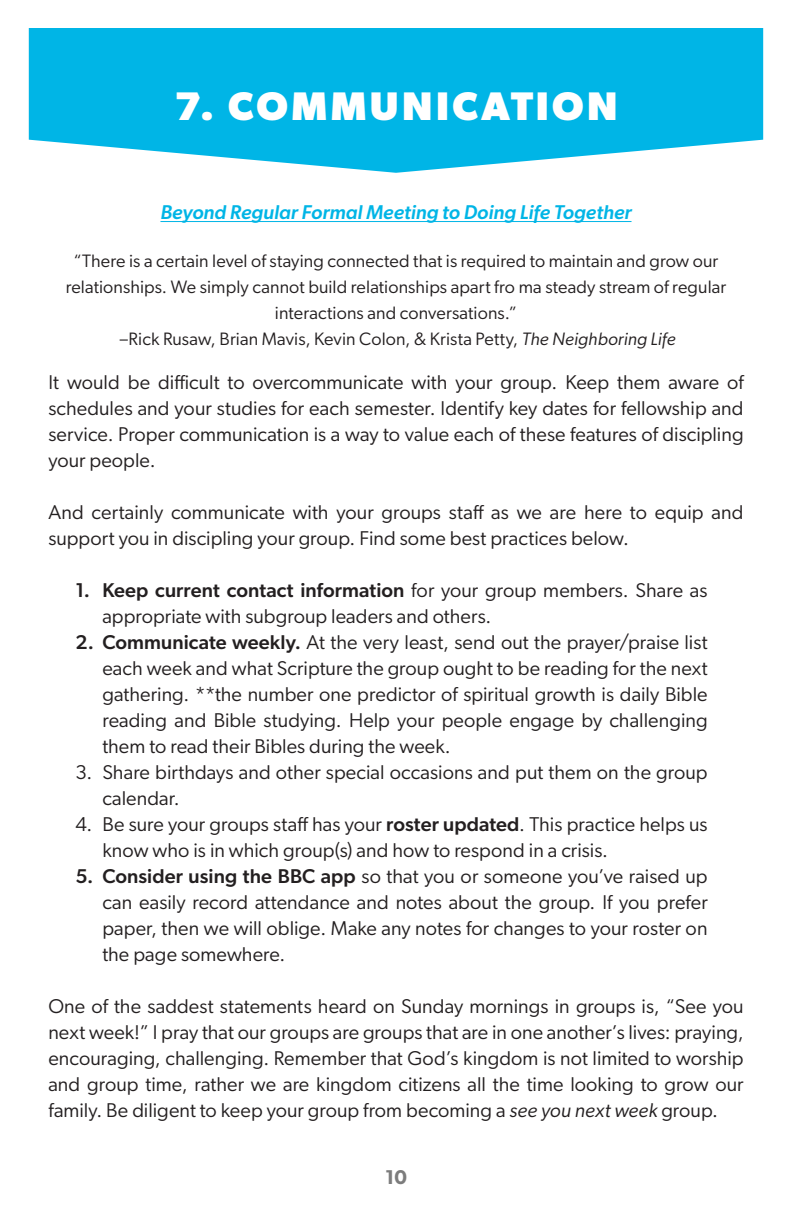
<style>
.page{position:relative;width:792px;height:1224px;background:#fff}
.page>*{position:absolute;margin:0;border:0;box-sizing:border-box;transform-origin:0 0}
.t1{font:700 40px "Gibson";letter-spacing:.08em;color:#fff}
.t2{font:20px/26px "Gibson";letter-spacing:.005em;color:#231f20;text-align:justify}
.t3{font:italic 500 20px "Gibson";letter-spacing:.005em;color:#00b5e6}
.t4{font:600 20px "Gibson";color:#7c7c7c}
.t5{font:18px/26px "Gibson";letter-spacing:.005em;color:#231f20;text-align:center}
.s1{font-style:italic}
.s2{font-weight:500}
</style>
<div class="page">
<svg style="left:29px;top:28px;width:734px;height:145px;fill:#00b5e6"></svg>
<hr style="left:160px;top:221px;width:472px;height:1px;background:#00b5e6">
<p class="t1" style="left:174px;top:83px;width:445px">7. COMMUNICATION</p>
<p class="t3" style="left:160px;top:200px;width:473px">Beyond Regular Formal Meeting to Doing Life Together</p>
<p class="t5" style="left:66px;top:248px;width:662px">“There is a certain level of staying connected that is required to maintain and grow our relationships. We simply cannot build relationships apart fro ma steady stream of regular interactions and conversations.”</p>
<p class="t5" style="left:120px;top:326px;width:557px">–Rick Rusaw, Brian Mavis, Kevin Colon, &amp; Krista Petty, <span class="s1">The Neighboring Life</span></p>
<p class="t2" style="left:48px;top:369px;width:697px">It would be difficult to overcommunicate with your group. Keep them aware of schedules and your studies for each semester. Identify key dates for fellowship and service. Proper communication is a way to value each of these features of discipling your people.</p>
<p class="t2" style="left:48px;top:499px;width:697px">And certainly communicate with your groups staff as we are here to equip and support you in discipling your group. Find some best practices below.</p>
<p class="t2" style="left:102px;top:577px;width:607px;text-indent:-27px"><span class="s2">1. Keep current contact information</span> for your group members. Share as appropriate with subgroup leaders and others.</p>
<p class="t2" style="left:102px;top:629px;width:607px;text-indent:-27px"><span class="s2">2. Communicate weekly.</span> At the very least, send out the prayer/praise list each week and what Scripture the group ought to be reading for the next gathering. **the number one predictor of spiritual growth is daily Bible reading and Bible studying. Help your people engage by challenging them to read their Bibles during the week.</p>
<p class="t2" style="left:102px;top:759px;width:607px;text-indent:-27px">3. Share birthdays and other special occasions and put them on the group calendar.</p>
<p class="t2" style="left:102px;top:811px;width:607px;text-indent:-27px">4. Be sure your groups staff has your <span class="s2">roster updated</span>. This practice helps us know who is in which group(s) and how to respond in a crisis.</p>
<p class="t2" style="left:102px;top:863px;width:607px;text-indent:-27px"><span class="s2">5. Consider using the BBC app</span> so that you or someone you’ve raised up can easily record attendance and notes about the group. If you prefer paper, then we will oblige. Make any notes for changes to your roster on the page somewhere.</p>
<p class="t2" style="left:48px;top:993px;width:697px">One of the saddest statements heard on Sunday mornings in groups is, “See you next week!” I pray that our groups are groups that are in one another’s lives: praying, encouraging, challenging. Remember that God’s kingdom is not limited to worship and group time, rather we are kingdom citizens all the time looking to grow our family. Be diligent to keep your group from becoming a <span class="s1">see you next week</span> group.</p>
<p class="t4" style="left:385px;top:1165px;width:23px">10</p>
</div>
